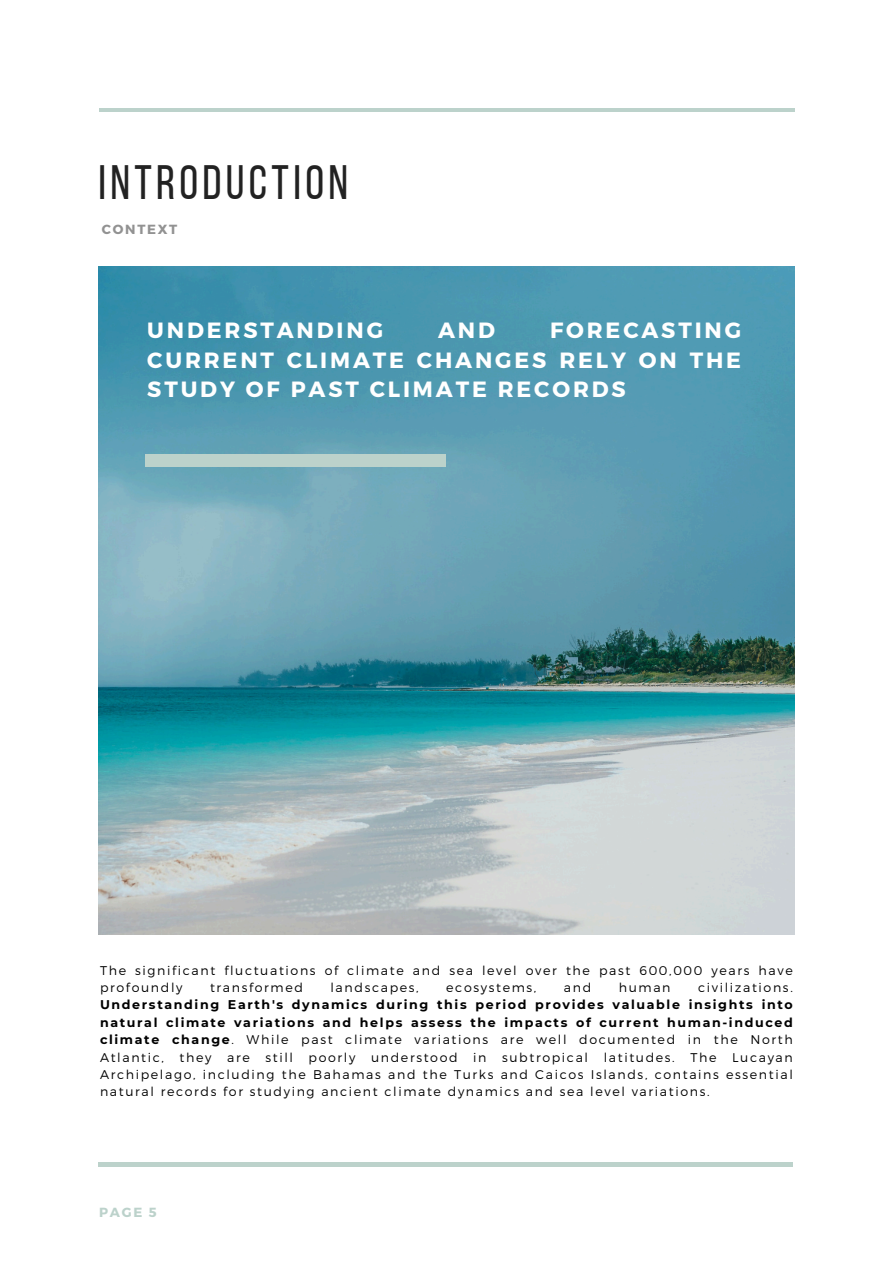
<style>
.page{position:relative;width:894px;height:1264px;background:#fff}
.page>*{position:absolute;margin:0;border:0;box-sizing:border-box;transform-origin:0 0}
.t1{font:48.15px "Bebas Neue";letter-spacing:.09em;color:#222}
.t2{font:700 22.05px/29.2px "Montserrat";letter-spacing:.13em;color:#fff;text-align:justify}
.t3{font:700 13.2px "Montserrat";letter-spacing:.13em;color:#929292}
.t4{font:700 13.2px "Montserrat";color:#bcd2cb}
.t5{font:300 12.6px/17.2px "Montserrat";letter-spacing:.13em;color:#000}
.s1{font-weight:700}
</style>
<div class="page">
<hr style="left:98px;top:1162px;width:694px;height:4px;background:#bcd2cb">
<hr style="left:99px;top:108px;width:695px;height:4px;background:#bcd2cb">
<img style="left:98px;top:266px;width:696px;height:668px">
<div style="left:145px;top:455px;width:300px;height:11px;background:#bcd2cb"></div>
<h3 class="t1" style="left:98px;top:163px;width:251px">INTRODUCTION</h3>
<h1 class="t3" style="left:102px;top:221px;width:77px">CONTEXT</h1>
<h2 class="t2" style="left:147px;top:315px;width:595px;text-indent:402px">FORECASTING CURRENT CLIMATE CHANGES RELY ON THE STUDY OF PAST CLIMATE RECORDS</h2>
<h2 class="t2" style="left:147px;top:315px;width:237px">UNDERSTANDING</h2>
<h2 class="t2" style="left:438px;top:315px;width:58px">AND</h2>
<p class="t5" style="left:100px;top:961px;width:694px;line-height:16.8px">The significant fluctuations of climate and sea level over the past 600,000 years have profoundly</p>
<p class="t5" style="left:210px;top:978px;width:94px">transformed</p>
<p class="t5" style="left:330px;top:978px;width:90px">landscapes,</p>
<p class="t5" style="left:446px;top:978px;width:92px">ecosystems,</p>
<p class="t5" style="left:563px;top:978px;width:29px">and</p>
<p class="t5" style="left:618px;top:978px;width:53px">human</p>
<p class="t5" style="left:100px;top:978px;width:694px;text-align:justify;text-indent:598px">civilizations.<br><span class="s1">Understanding Earth's dynamics during this period provides valuable insights into natural climate variations and helps assess the impacts of current human-induced climate change</span>. While past climate variations are well documented in the North Atlantic, they are still poorly understood in subtropical latitudes. The Lucayan Archipelago, including the Bahamas and the Turks and Caicos Islands, contains essential natural records for studying ancient climate dynamics and sea level variations.</p>
<p class="t4" style="left:99px;top:1204px;width:59px">PAGE 5</p>
</div>
